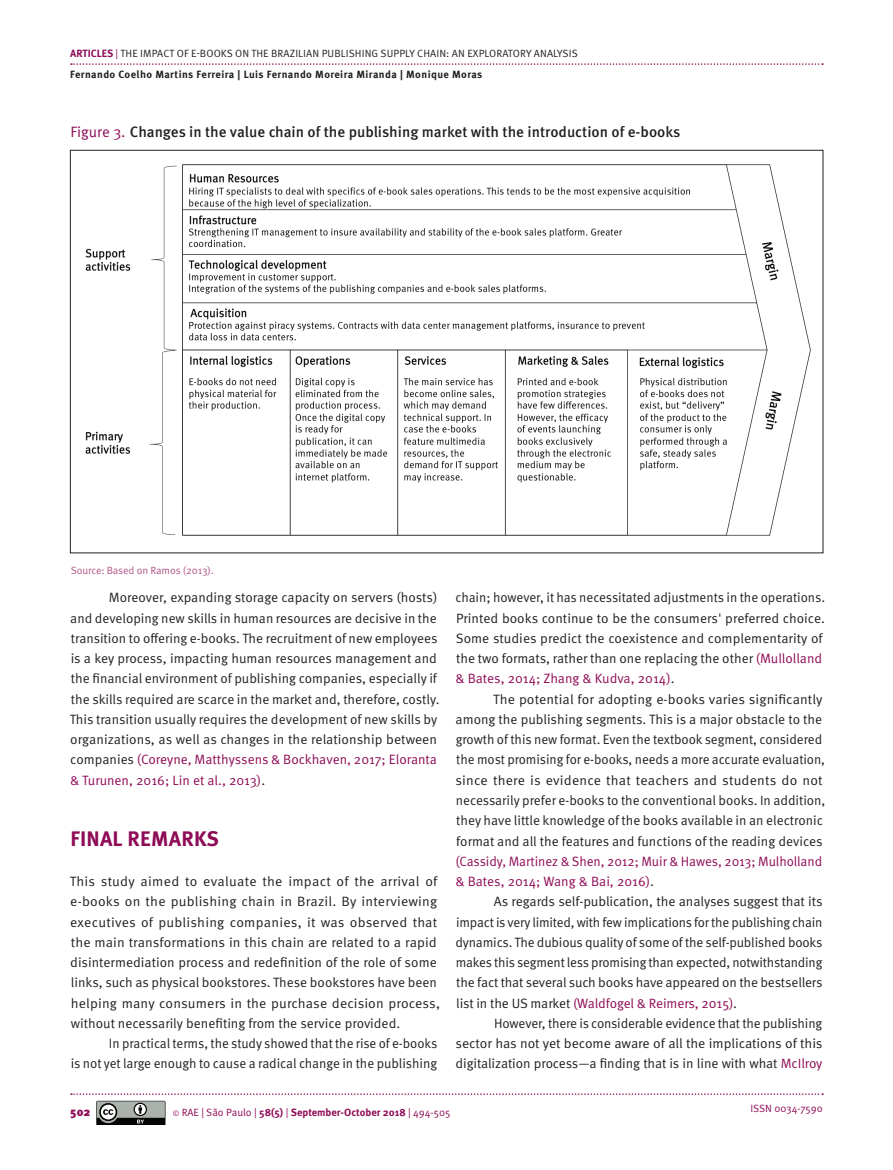
<style>
.page{position:relative;width:893px;height:1170px;background:#fff}
.page>*{position:absolute;margin:0;border:0;box-sizing:border-box;transform-origin:0 0}
._01_Tit_Materia_1{font:700 21px "Meta Pro";letter-spacing:.01em;color:#8e0b56}
._10_Figure_Title_1{font:500 15px "Meta Pro";color:#231f20}
._06_Corpo_de_Texto_M{font:13.5px/20.2px "Meta Pro";letter-spacing:-.005em;color:#231f20}
._07_Corpo_de_Texto_F{font:13.5px/20.2px "Meta Pro";color:#231f20}
._05_Corpo_de_Texto_I{font:13.5px/20.2px "Meta Pro";letter-spacing:.005em;color:#231f20}
.t1{font:900 12px "Meta Pro";color:#8e0b56}
.t2{font:10.5px/21.1px "Meta Pro";letter-spacing:.01em;color:#231f20}
.t3{font:700 10.5px "Meta Pro";color:#8e0b56}
._03_Legenda_Tabela_1{font:10.5px "Meta Pro";letter-spacing:-.01em;color:#b05489}
.t4{font:10.5px "Meta Pro";color:#8e0b56}
.s1{font-weight:700;color:#8e0b56}
.s2{color:#8e0b56}
.s3{font-weight:700}
.s4{font-weight:400;color:#8e0b56}
.s5{font-weight:400;font-size:7.5px}
.s6{font-weight:400}
</style>
<div class="page">
<svg style="left:71px;top:63px;width:752px;height:2px"></svg>
<svg style="left:71px;top:1093px;width:752px;height:1px"></svg>
<svg style="left:96px;top:1100px;width:70px;height:25px;background:#7a7e7a"></svg>
<img style="left:85px;top:164px;width:725px;height:371px">
<p class="t2" style="left:70px;top:43px;width:509px"><span class="s1">ARTICLES</span> <span class="s2">|</span> THE IMPACT OF E-BOOKS ON THE BRAZILIAN PUBLISHING SUPPLY CHAIN: AN EXPLORATORY ANALYSIS<br><span class="s3">Fernando Coelho Martins Ferreira | Luis Fernando Moreira Miranda | Monique Moras</span></p>
<p class="_10_Figure_Title_1" style="left:71px;top:122px;width:611px"><span class="s4">Figure 3.</span> Changes in the value chain of the publishing market with the introduction of e-books</p>
<p class="_03_Legenda_Tabela_1" style="left:71px;top:564px;width:144px">Source: Based on Ramos (2013).</p>
<p class="_07_Corpo_de_Texto_F" style="left:70px;top:588px;width:372px;text-indent:39px">Moreover, expanding storage capacity on servers (hosts) and developing new skills in human resources are decisive in the transition to offering e-books. The recruitment of new employees is a key process, impacting human resources management and the financial environment of publishing companies, especially if the skills required are scarce in the market and, therefore, costly.<br>This transition usually requires the development of new skills by organizations, as well as changes in the relationship between companies <span class="s2">(Coreyne, Matthyssens &amp; Bockhaven, 2017; Eloranta &amp; Turunen, 2016; Lin et al., 2013)</span>.</p>
<p class="_01_Tit_Materia_1" style="left:70px;top:825px;width:150px">FINAL REMARKS</p>
<p class="_05_Corpo_de_Texto_I" style="left:70px;top:871px;width:372px">This study aimed to evaluate the impact of the arrival of e-books on the publishing chain in Brazil. By interviewing executives of publishing companies, it was observed that the main transformations in this chain are related to a rapid disintermediation process and redefinition of the role of some links, such as physical bookstores. These bookstores have been helping many consumers in the purchase decision process, without necessarily benefiting from the service provided.</p>
<p class="_06_Corpo_de_Texto_M" style="left:71px;top:1033px;width:368px;text-align:right">In practical terms, the study showed that the rise of e-books<br>is not yet large enough to cause a radical change in the publishing</p>
<p class="_06_Corpo_de_Texto_M" style="left:455px;top:588px;width:371px">chain; however, it has necessitated adjustments in the operations.<br>Printed books continue to be the consumers' preferred choice.<br>Some studies predict the coexistence and complementarity of the two formats, rather than one replacing the other <span class="s2">(Mullolland &amp; Bates, 2014; Zhang &amp; Kudva, 2014)</span>.</p>
<p class="_06_Corpo_de_Texto_M" style="left:455px;top:689px;width:372px;text-indent:38px">The potential for adopting e-books varies significantly among the publishing segments. This is a major obstacle to the growth of this new format. Even the textbook segment, considered the most promising for e-books, needs a more accurate evaluation, since there is evidence that teachers and students do not necessarily prefer e-books to the conventional books. In addition, they have little knowledge of the books available in an electronic format and all the features and functions of the reading devices <span class="s2">(Cassidy, Martinez &amp; Shen, 2012; Muir &amp; Hawes, 2013; Mulholland &amp; Bates, 2014; Wang &amp; Bai, 2016)</span>.</p>
<p class="_06_Corpo_de_Texto_M" style="left:456px;top:891px;width:369px;text-align:justify;text-indent:38px">As regards self-publication, the analyses suggest that its impact is very limited, with few implications for the publishing chain dynamics. The dubious quality of some of the self-published books makes this segment less promising than expected, notwithstanding the fact that several such books have appeared on the bestsellers list in the US market <span class="s2">(Waldfogel &amp; Reimers, 2015)</span>.</p>
<p class="_06_Corpo_de_Texto_M" style="left:455px;top:1013px;width:369px;text-align:justify;text-indent:39px">However, there is considerable evidence that the publishing sector has not yet become aware of all the implications of this digitalization process—a finding that is in line with what <span class="s2">McIlroy</span></p>
<p class="t1" style="left:70px;top:1104px;width:22px">502</p>
<p class="t3" style="left:173px;top:1105px;width:279px"><span class="s5">©</span> <span class="s6">RAE | São Paulo |</span> 58(5) <span class="s6">|</span> September-October 2018 <span class="s6">| 494-505</span></p>
<p class="t4" style="left:750px;top:1101px;width:74px">ISSN 0034-7590</p>
</div>
